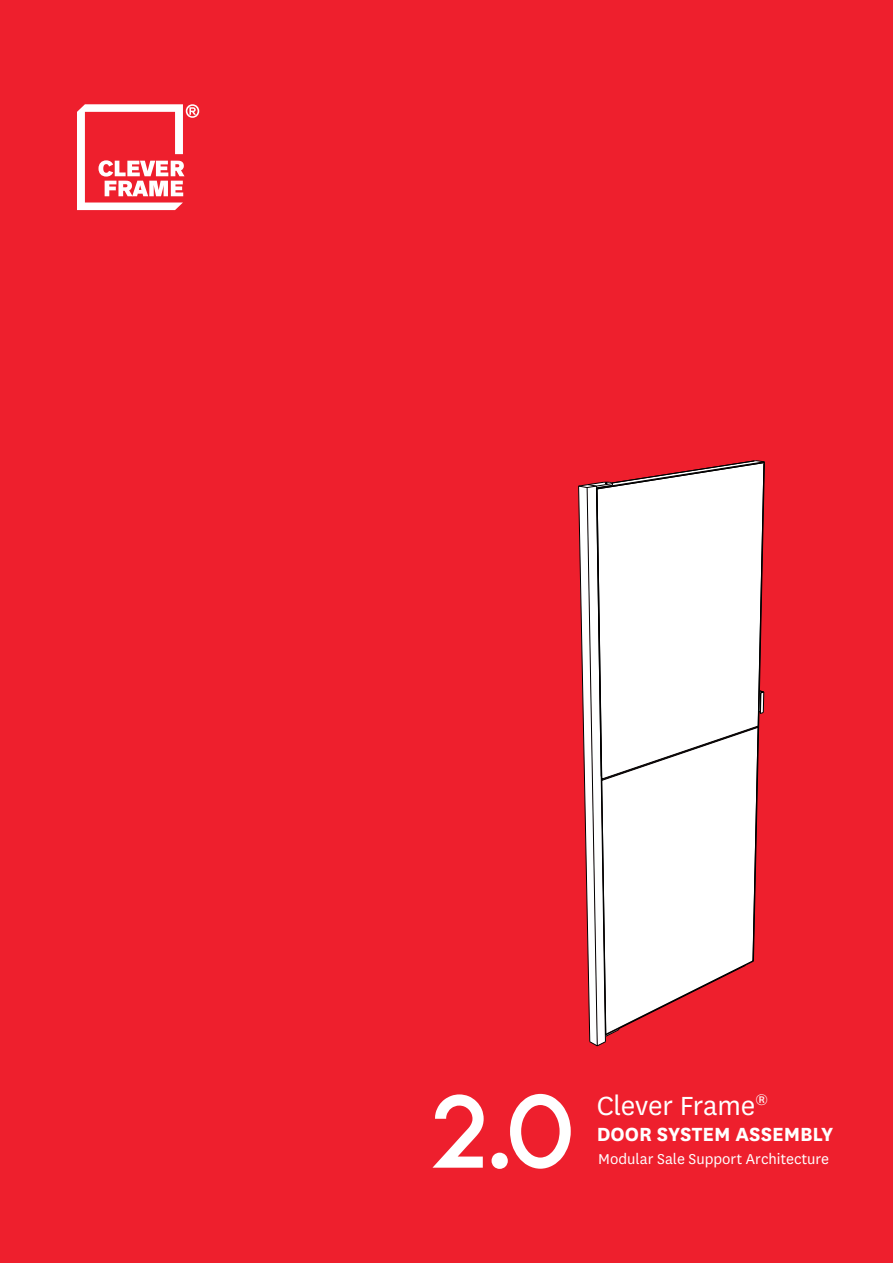
<style>
.page{position:relative;width:893px;height:1263px;background:#ee1f2d}
.page>*{position:absolute;margin:0;border:0;box-sizing:border-box;transform-origin:0 0}
.t1{font:600 92.85px "TYPOGRAPHPRO";color:#fff}
.t2{font:30.75px "National";letter-spacing:-.005em;color:#fff}
.t3{font:700 22.35px "National";letter-spacing:-.005em;color:#fff}
.t4{font:16.65px "National";color:#fff}
</style>
<div class="page">
<svg style="left:77px;top:104px;width:122px;height:106px"></svg>
<svg style="left:578px;top:460px;width:187px;height:586px;background:#f2d3d6"></svg>
<p class="t1" style="left:427px;top:1068px;width:150px">2.0</p>
<p class="t2" style="left:597px;top:1085px;width:173px">Clever Frame<sup>®</sup></p>
<p class="t3" style="left:597px;top:1118px;width:238px">DOOR SYSTEM ASSEMBLY</p>
<p class="t4" style="left:598px;top:1148px;width:232px">Modular Sale Support Architecture</p>
</div>
